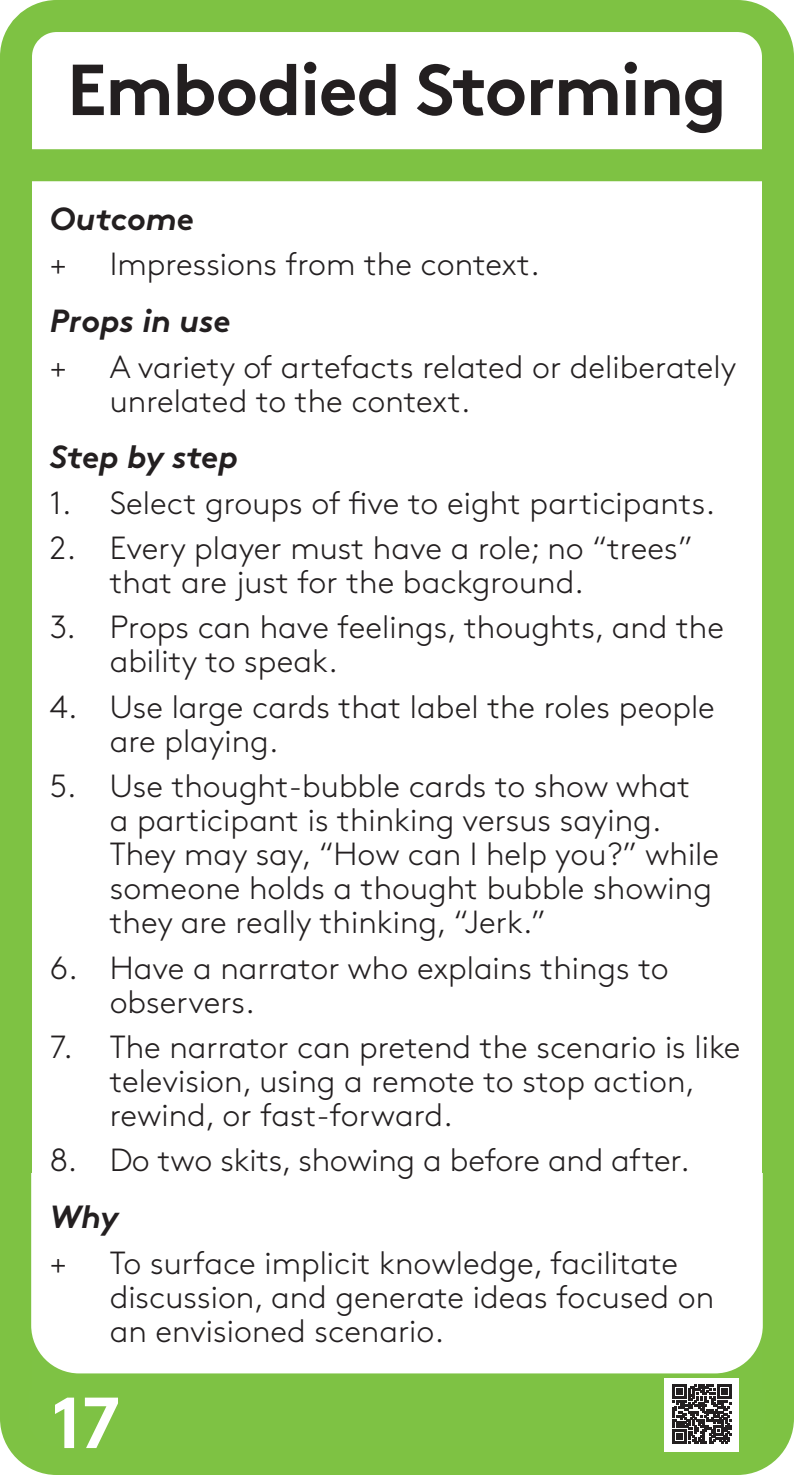
<style>
.page{position:relative;width:794px;height:1475px;background:#fff}
.page>*{position:absolute;margin:0;border:0;box-sizing:border-box;transform-origin:0 0}
.titel_aktivitet{font:700 72px "Brown Std";letter-spacing:-.02em;color:#231f20}
.titel_aktivitet-2{font:700 72px "Brown Std";color:#fff}
.metode_tekst{font:300 32px/34px "Brown Std";color:#231f20}
.metode-overskrift{font:italic 700 32px "Brown Std";color:#231f20}
</style>
<div class="page">
<div style="left:0;top:1373px;width:794px;height:101px;background:#7ec244"></div>
<svg style="left:0;top:0;width:794px;height:197px"></svg>
<div style="left:0;top:180px;width:31px;height:1210px;background:#7ec243"></div>
<div style="left:763px;top:178px;width:31px;height:1210px;background:#7ec243"></div>
<svg style="left:31px;top:1172px;width:732px;height:201px"></svg>
<div style="left:664px;top:1378px;width:75px;height:73px;background:#fff"></div>
<svg style="left:672px;top:1384px;width:59px;height:59px"></svg>
<p class="titel_aktivitet" style="left:67px;top:46px;width:661px">Embodied Storming</p>
<p class="metode-overskrift" style="left:50px;top:199px;width:146px">Outcome</p>
<p class="metode_tekst" style="left:50px;top:248px;width:18px">+</p>
<p class="metode_tekst" style="left:110px;top:248px;width:431px">Impressions from the context.</p>
<p class="metode-overskrift" style="left:50px;top:301px;width:182px">Props in use</p>
<p class="metode_tekst" style="left:50px;top:350px;width:18px">+</p>
<p class="metode_tekst" style="left:110px;top:350px;width:628px">A variety of artefacts related or deliberately unrelated to the context.</p>
<p class="metode-overskrift" style="left:50px;top:437px;width:190px">Step by step</p>
<p class="metode_tekst" style="left:50px;top:486px;width:667px">1. Select groups of five to eight participants.</p>
<p class="metode_tekst" style="left:110px;top:531px;width:584px;text-indent:-60px">2. Every player must have a role; no “trees” that are just for the background.</p>
<p class="metode_tekst" style="left:110px;top:610px;width:616px;text-indent:-60px">3. Props can have feelings, thoughts, and the ability to speak.</p>
<p class="metode_tekst" style="left:110px;top:690px;width:607px;text-indent:-60px">4. Use large cards that label the roles people are playing.</p>
<p class="metode_tekst" style="left:110px;top:769px;width:611px;text-indent:-60px">5. Use thought-bubble cards to show what<br>a participant is thinking versus saying.<br>They may say, “How can I help you?” while someone holds a thought bubble showing they are really thinking, “Jerk.”</p>
<p class="metode_tekst" style="left:110px;top:950px;width:560px;text-indent:-60px">6. Have a narrator who explains things to observers.</p>
<p class="metode_tekst" style="left:110px;top:1030px;width:632px;text-indent:-60px">7. The narrator can pretend the scenario is like television, using a remote to stop action, rewind, or fast-forward.</p>
<p class="metode_tekst" style="left:50px;top:1143px;width:641px">8. Do two skits, showing a before and after.</p>
<p class="metode-overskrift" style="left:50px;top:1197px;width:71px">Why</p>
<p class="metode_tekst" style="left:50px;top:1245px;width:18px">+</p>
<p class="metode_tekst" style="left:110px;top:1245px;width:606px">To surface implicit knowledge, facilitate discussion, and generate ideas focused on an envisioned scenario.</p>
<p class="titel_aktivitet-2" style="left:51px;top:1378px;width:71px">17</p>
</div>
